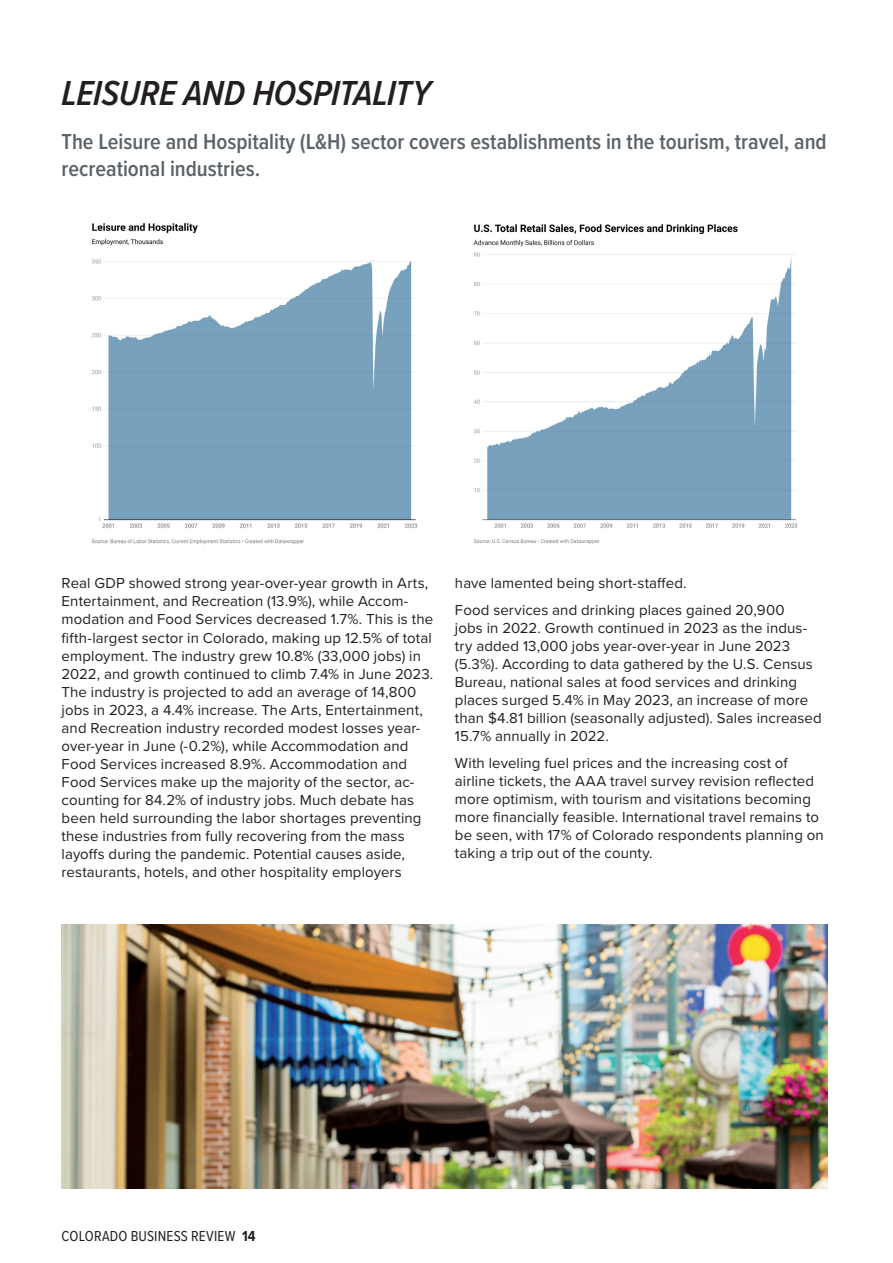
<style>
.page{position:relative;width:893px;height:1263px;background:#fff}
.page>*{position:absolute;margin:0;border:0;box-sizing:border-box;transform-origin:0 0}
.t1{font:italic 600 36px "Proxima Nova Cond";letter-spacing:-.01em;color:#231f20}
.t2{font:600 22.5px/27px "Proxima Nova Cond";color:#5b6369}
.t3{font:15px/18px "Proxima Nova";letter-spacing:.005em;color:#231f20}
.t4{font:15px "Proxima Nova Cond";letter-spacing:.01em;color:#231f20}
.s1{font-weight:700}
</style>
<div class="page">
<img style="left:91px;top:222px;width:327px;height:323px">
<img style="left:473px;top:224px;width:325px;height:320px">
<img style="left:62px;top:925px;width:765px;height:263px">
<h1 class="t1" style="left:62px;top:66px;width:371px">LEISURE AND HOSPITALITY</h1>
<h2 class="t2" style="left:62px;top:127px;width:767px">The Leisure and Hospitality (L&amp;H) sector covers establishments in the tourism, travel, and recreational industries.</h2>
<p class="t3" style="left:62px;top:574px;width:373px">Real GDP showed strong year-over-year growth in Arts, Entertainment, and Recreation (13.9%), while Accom&shy;modation and Food Services decreased 1.7%. This is the fifth-largest sector in Colorado, making up 12.5% of total employment. The industry grew 10.8% (33,000 jobs) in 2022, and growth continued to climb 7.4% in June 2023.<br>The industry is projected to add an average of 14,800 jobs in 2023, a 4.4% increase. The Arts, Entertainment, and Recreation industry recorded modest losses year&shy;over-year in June (-0.2%), while Accommodation and Food Services increased 8.9%. Accommodation and Food Services make up the majority of the sector, ac&shy;counting for 84.2% of industry jobs. Much debate has been held surrounding the labor shortages preventing these industries from fully recovering from the mass layoffs during the pandemic. Potential causes aside, restaurants, hotels, and other hospitality employers</p>
<p class="t3" style="left:455px;top:569px;width:331px;line-height:26.5px">have lamented being short-staffed.<br>Food services and drinking places gained 20,900</p>
<p class="t3" style="left:455px;top:618px;width:368px">jobs in 2022. Growth continued in 2023 as the indus&shy;try added 13,000 jobs year-over-year in June 2023 (5.3%). According to data gathered by the U.S. Census Bureau, national sales at food services and drinking places surged 5.4% in May 2023, an increase of more than $4.81 billion (seasonally adjusted). Sales increased 15.7% annually in 2022.</p>
<p class="t3" style="left:455px;top:753px;width:370px">With leveling fuel prices and the increasing cost of airline tickets, the AAA travel survey revision reflected more optimism, with tourism and visitations becoming more financially feasible. International travel remains to be seen, with 17% of Colorado respondents planning on taking a trip out of the county.</p>
<p class="t4" style="left:62px;top:1225px;width:195px">COLORADO BUSINESS REVIEW <span class="s1">14</span></p>
</div>
